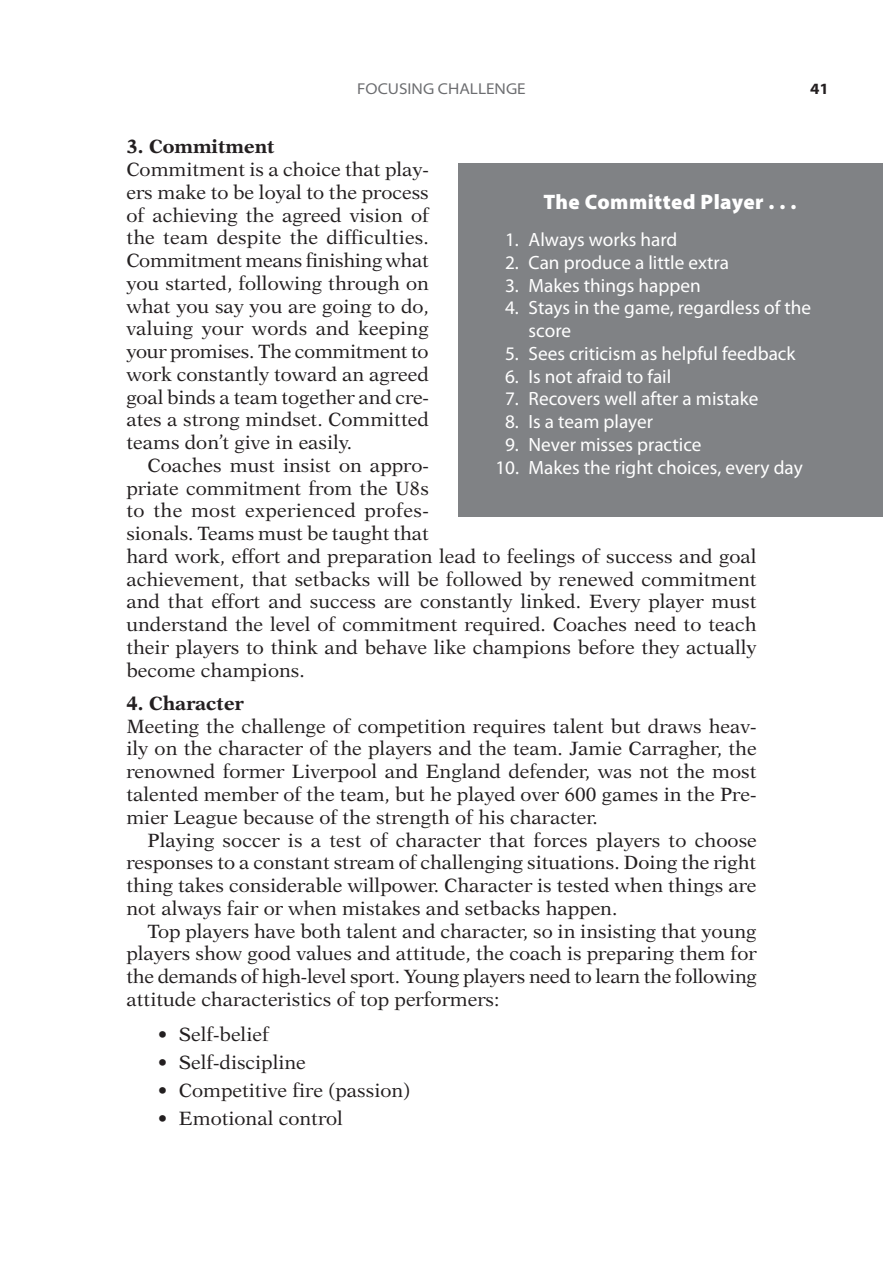
<style>
.page{position:relative;width:883px;height:1261px;background:#fff}
.page>*{position:absolute;margin:0;border:0;box-sizing:border-box;transform-origin:0 0}
.kpt{font:900 21px "Myriad Pro";letter-spacing:.02em;color:#fff}
.tx{font:19.25px/22.8px "New Aster LT Std";color:#231f20;text-align:justify}
.txni{font:19.25px/22.8px "New Aster LT Std";color:#231f20;text-align:justify}
.kpnl{font:19.25px/22.8px "Myriad Pro";color:#fff}
.lh{font:700 19.25px "New Aster LT Std";color:#231f20}
.t1{font:semi-expanded 15.75px "Myriad Pro";color:#6c6d70}
.t2{font:700 semi-expanded 15.75px "Myriad Pro";color:#231f20}
</style>
<div class="page">
<div style="left:458px;top:163px;width:425px;height:354px;background:#808285"></div>
<p class="t1" style="left:357px;top:79px;width:170px">FOCUSING CHALLENGE</p>
<p class="t2" style="left:810px;top:79px;width:20px">41</p>
<p class="lh" style="left:126px;top:135px;width:150px">3. Commitment</p>
<p class="txni" style="left:126px;top:158px;width:304px">Commitment is a choice that play&shy;ers make to be loyal to the process of achieving the agreed vision of the team despite the difficulties.<br>Commitment means finishing what you started, following through on what you say you are going to do, valuing your words and keeping your promises. The commitment to work constantly toward an agreed goal binds a team together and cre&shy;ates a strong mindset. Committed teams don’t give in easily.</p>
<p class="tx" style="left:126px;top:454px;width:632px;text-align:left;text-indent:21px">Coaches must insist on appro-<br>priate commitment from the U8s<br>to the most experienced profes-<br>sionals. Teams must be taught that<br>hard work, effort and preparation lead to feelings of success and goal achievement, that setbacks will be followed by renewed commitment and that effort and success are constantly linked. Every player must understand the level of commitment required. Coaches need to teach their players to think and behave like champions before they actually become champions.</p>
<p class="lh" style="left:126px;top:692px;width:119px">4. Character</p>
<p class="txni" style="left:126px;top:715px;width:632px">Meeting the challenge of competition requires talent but draws heav&shy;ily on the character of the players and the team. Jamie Carragher, the renowned former Liverpool and England defender, was not the most talented member of the team, but he played over 600 games in the Pre&shy;mier League because of the strength of his character.</p>
<p class="tx" style="left:126px;top:828px;width:632px;text-indent:21px">Playing soccer is a test of character that forces players to choose responses to a constant stream of challenging situations. Doing the right thing takes considerable willpower. Character is tested when things are not always fair or when mistakes and setbacks happen.</p>
<p class="tx" style="left:126px;top:919px;width:632px;text-indent:21px">Top players have both talent and character, so in insisting that young players show good values and attitude, the coach is preparing them for the demands of high-level sport. Young players need to learn the following attitude characteristics of top performers:</p>
<p class="tx" style="left:158px;top:1023px;width:112px">• Self-belief</p>
<p class="tx" style="left:158px;top:1051px;width:149px">• Self-discipline</p>
<p class="tx" style="left:158px;top:1079px;width:254px">• Competitive fire (passion)</p>
<p class="tx" style="left:158px;top:1107px;width:186px">• Emotional control</p>
<p class="kpt" style="left:543px;top:188px;width:254px">The Committed Player . . .</p>
<p class="kpnl" style="left:505px;top:228px;width:174px">1. Always works hard</p>
<p class="kpnl" style="left:505px;top:251px;width:226px">2. Can produce a little extra</p>
<p class="kpnl" style="left:505px;top:273px;width:197px">3. Makes things happen</p>
<p class="kpnl" style="left:529px;top:296px;width:284px;text-indent:-24px">4. Stays in the game, regardless of the score</p>
<p class="kpnl" style="left:505px;top:342px;width:292px">5. Sees criticism as helpful feedback</p>
<p class="kpnl" style="left:505px;top:364px;width:168px">6. Is not afraid to fail</p>
<p class="kpnl" style="left:505px;top:387px;width:255px">7. Recovers well after a mistake</p>
<p class="kpnl" style="left:505px;top:410px;width:150px">8. Is a team player</p>
<p class="kpnl" style="left:505px;top:433px;width:198px">9. Never misses practice</p>
<p class="kpnl" style="left:495px;top:455px;width:309px">10. Makes the right choices, every day</p>
</div>
